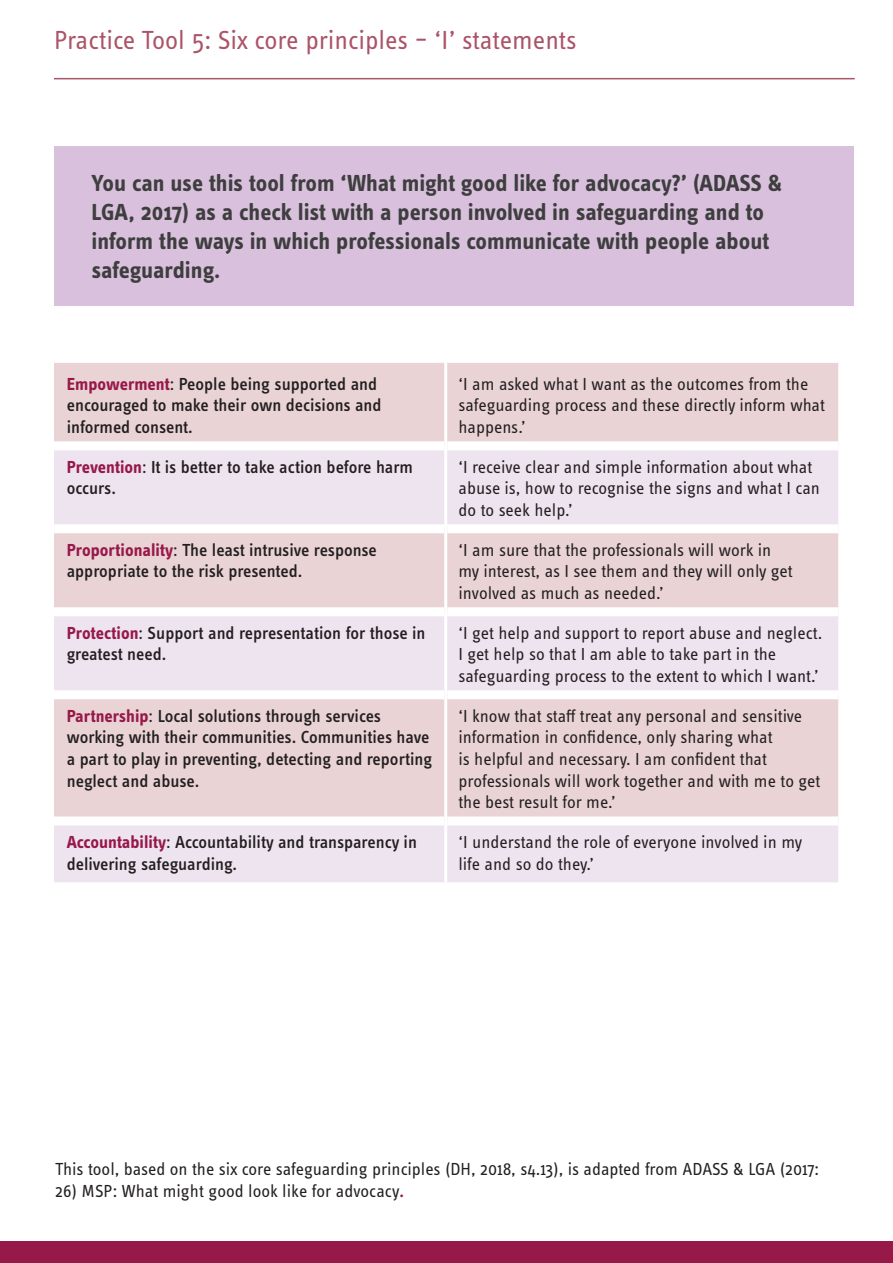
<style>
.page{position:relative;width:893px;height:1263px;background:#fff}
.page>*{position:absolute;margin:0;border:0;box-sizing:border-box;transform-origin:0 0}
.t1{font:27px "Info Text Pro";color:#ab5468}
.t2{font:700 24px/28.8px "Info Text Pro";color:#3e3e3f}
.t3{font:18px/21.6px "Info Text Pro";color:#231f20}
.t4{font:500 18px/21.6px "Info Text Pro";color:#231f20}
.s1{font-weight:700;color:#97194a}
.s2{font-weight:400}
.s3{font-family:"Minion Pro";font-weight:700;color:#97194a}
</style>
<div class="page">
<div style="left:55px;top:147px;width:799px;height:159px;background:#d9c1dd"></div>
<div style="left:54px;top:363px;width:784px;height:78px;background:#e9d3d5"></div>
<svg style="left:54px;top:450px;width:784px;height:432px;fill:#eee4f0"></svg>
<div style="left:54px;top:524px;width:390px;height:9px;background:#fff"></div>
<div style="left:447px;top:524px;width:391px;height:9px;background:#fff"></div>
<div style="left:54px;top:607px;width:390px;height:9px;background:#fff"></div>
<div style="left:447px;top:607px;width:391px;height:9px;background:#fff"></div>
<div style="left:54px;top:690px;width:390px;height:9px;background:#fff"></div>
<div style="left:447px;top:690px;width:391px;height:9px;background:#fff"></div>
<div style="left:54px;top:816px;width:390px;height:9px;background:#fff"></div>
<div style="left:447px;top:816px;width:391px;height:9px;background:#fff"></div>
<hr style="left:444px;top:363px;width:3px;height:83px;background:#fff">
<hr style="left:444px;top:446px;width:3px;height:83px;background:#fff">
<hr style="left:444px;top:529px;width:3px;height:83px;background:#fff">
<hr style="left:444px;top:612px;width:3px;height:83px;background:#fff">
<hr style="left:444px;top:695px;width:3px;height:126px;background:#fff">
<hr style="left:444px;top:821px;width:3px;height:61px;background:#fff">
<hr style="left:54px;top:78px;width:801px;height:1px;background:#ab5468">
<div style="left:0;top:1242px;width:893px;height:21px;background:#97194a"></div>
<p class="t1" style="left:54px;top:24px;width:524px">Practice Tool 5: Six core principles – ‘I’ statements</p>
<p class="t2" style="left:92px;top:168px;width:692px">You can use this tool from ‘What might good like for advocacy?’ (ADASS &amp; LGA, 2017) as a check list with a person involved in safeguarding and to inform the ways in which professionals communicate with people about safeguarding.</p>
<p class="t4" style="left:67px;top:373px;width:316px"><span class="s1">Empowerment</span><span class="s2">:</span> People being supported and encouraged to make their own decisions and informed consent.</p>
<p class="t3" style="left:458px;top:373px;width:368px">‘I am asked what I want as the outcomes from the safeguarding process and these directly inform what happens.’</p>
<p class="t4" style="left:67px;top:456px;width:348px"><span class="s1">Prevention</span><span class="s2">:</span> It is better to take action before harm occurs.</p>
<p class="t3" style="left:458px;top:456px;width:363px">‘I receive clear and simple information about what abuse is, how to recognise the signs and what I can do to seek help.’</p>
<p class="t4" style="left:67px;top:539px;width:312px"><span class="s1">Proportionality</span><span class="s2">:</span> The least intrusive response appropriate to the risk presented.</p>
<p class="t3" style="left:458px;top:538px;width:336px">‘I am sure that the professionals will work in my interest, as I see them and they will only get involved as much as needed.’</p>
<p class="t4" style="left:67px;top:622px;width:360px"><span class="s1">Protection</span><span class="s2">:</span> Support and representation for those in greatest need.</p>
<p class="t3" style="left:458px;top:621px;width:365px">‘I get help and support to report abuse and neglect.<br>I get help so that I am able to take part in the safeguarding process to the extent to which I want.’</p>
<p class="t4" style="left:67px;top:705px;width:367px"><span class="s1">Partnership</span><span class="s2">:</span> Local solutions through services working with their communities. Communities have a part to play in preventing, detecting and reporting neglect and abuse.</p>
<p class="t3" style="left:458px;top:704px;width:363px">‘I know that staff treat any personal and sensitive information in confidence, only sharing what<br>is helpful and necessary. I am confident that professionals will work together and with me to get the best result for me.’</p>
<p class="t4" style="left:67px;top:831px;width:352px"><span class="s1">Accountability</span><span class="s2">:</span> Accountability and transparency in delivering safeguarding.</p>
<p class="t3" style="left:458px;top:831px;width:345px">‘I understand the role of everyone involved in my life and so do they.’</p>
<p class="t3" style="left:55px;top:1158px;width:765px">This tool, based on the six core safeguarding principles (DH, 2018, s4.13), is adapted from ADASS &amp; LGA (2017:</p>
<p class="t3" style="left:55px;top:1179px;width:350px">26) MSP: What might good look like for advocacy<span class="s3">.</span></p>
</div>
